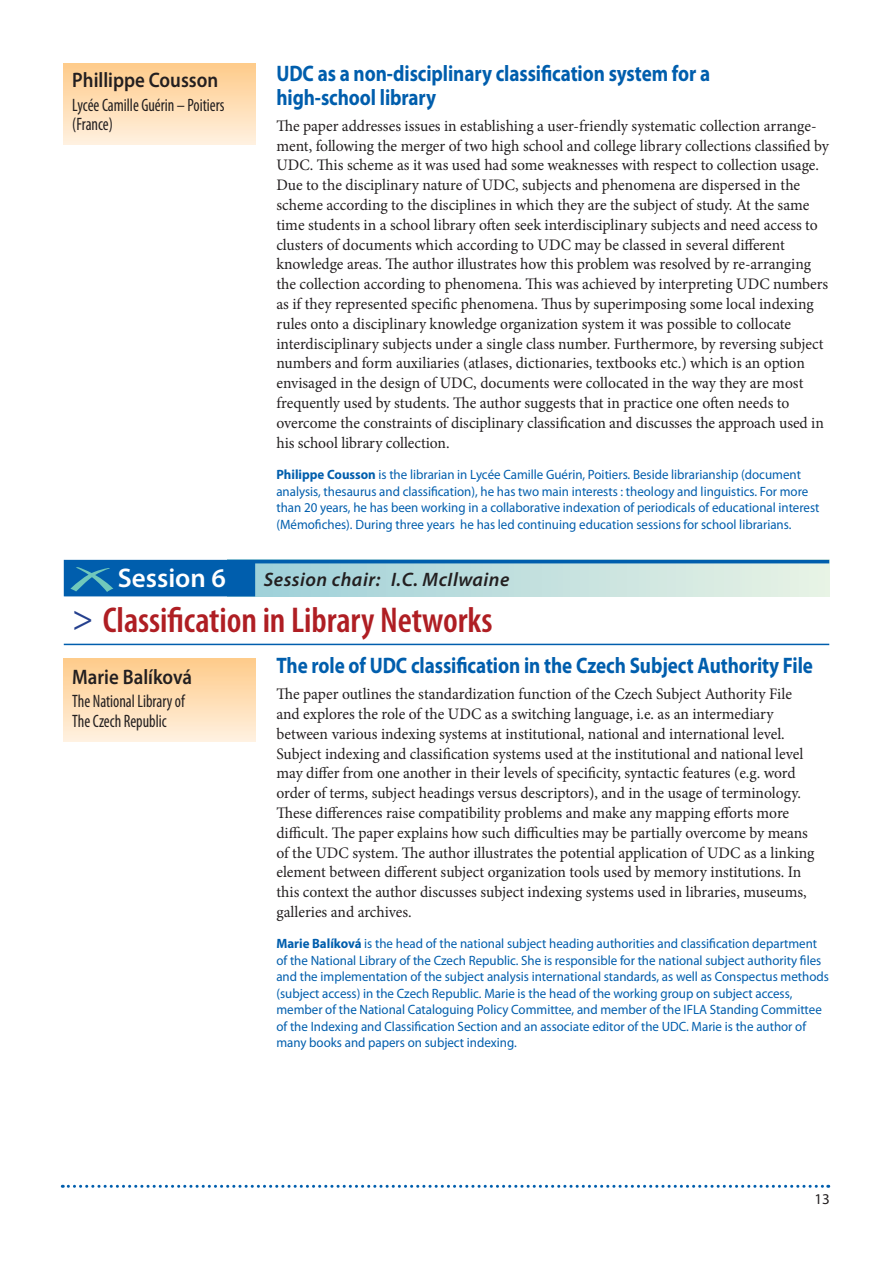
<style>
.page{position:relative;width:893px;height:1263px;background:#fff}
.page>*{position:absolute;margin:0;border:0;box-sizing:border-box;transform-origin:0 0}
.t1{font:600 condensed 36px "Myriad Pro";color:#af1e23}
.t2{font:600 27px "Myriad Pro";color:#fff}
.t3{font:700 22.5px/24px "Myriad Pro";letter-spacing:-.005em;color:#005ead;scale:.85 1}
.t4{font:600 21px "Myriad Pro";color:#231f20;scale:.9 1}
.t5{font:italic 600 19.5px "Myriad Pro";letter-spacing:.025em;color:#231f20}
.t6{font:condensed 18px/19.5px "Myriad Pro";color:#231f20;scale:.9 1}
.t7{font:16.05px/19.8px "Minion Pro";color:#231f20}
.t8{font:15px "Myriad Pro";color:#231f20}
.t9{font:13.5px/16.5px "Myriad Pro";color:#005ead;scale:.96 1}
.s1{font-weight:700}
.s2{font-weight:400;font-stretch:normal;color:#25408e}
</style>
<div class="page">
<svg style="left:62px;top:1185px;width:767px;height:3px"></svg>
<div style="left:64px;top:659px;width:191px;height:82px;background:linear-gradient(to bottom,#fecb8a,#fff0df)"></div>
<div style="left:64px;top:64px;width:191px;height:81px;background:linear-gradient(to bottom,#fecb8a,#fff1e0)"></div>
<svg style="left:64px;top:560px;width:765px;height:36px;background:#85b7ce"></svg>
<hr style="left:64px;top:644px;width:765px;height:1px;background:#005ead">
<h3 class="t4" style="left:72px;top:72px;width:164px">Phillippe Cousson</h3>
<p class="t6" style="left:72px;top:97px;width:171px">Lycée Camille Guérin – Poitiers (France)</p>
<h3 class="t3" style="left:276px;top:63px;width:512px">UDC as a non-disciplinary classification system for a high-school library</h3>
<p class="t7" style="left:276px;top:117px;width:554px">The paper addresses issues in establishing a user-friendly systematic collection arrange&shy;ment, following the merger of two high school and college library collections classified by UDC. This scheme as it was used had some weaknesses with respect to collection usage.<br>Due to the disciplinary nature of UDC, subjects and phenomena are dispersed in the scheme according to the disciplines in which they are the subject of study. At the same time students in a school library often seek interdisciplinary subjects and need access to clusters of documents which according to UDC may be classed in several different knowledge areas. The author illustrates how this problem was resolved by re-arranging the collection according to phenomena. This was achieved by interpreting UDC numbers as if they represented specific phenomena. Thus by superimposing some local indexing rules onto a disciplinary knowledge organization system it was possible to collocate interdisciplin ary subjects under a single class number. Furthermore, by reversing subject numbers and form auxiliaries (atlases, dictionaries, textbooks etc.) which is an option envisaged in the design of UDC, documents were collocated in the way they are most frequently used by students. The author suggests that in practice one often needs to overcome the constraints of disciplinary classification and discusses the approach used in his school library collection.</p>
<p class="t9" style="left:276px;top:467px;width:567px"><span class="s1">Philippe Cousson</span> is the librarian in Lycée Camille Guérin, Poitiers. Beside librarianship (document analysis, thesaurus and classification), he has two main interests : theology and linguistics. For more than 20 years, he has been working in a collaborative indexation of periodicals of educational interest (Mémofiches). During three years he has led continuing education sessions for school librarians.</p>
<h2 class="t2" style="left:118px;top:567px;width:110px">Session 6</h2>
<p class="t5" style="left:264px;top:572px;width:247px">Session chair: I.C. McIlwaine</p>
<h1 class="t1" style="left:72px;top:607px;width:422px"><span class="s2">&gt;</span> Classification in Library Networks</h1>
<h3 class="t4" style="left:72px;top:668px;width:135px">Marie Balíková</h3>
<p class="t6" style="left:72px;top:693px;width:127px">The National Library of<br>The Czech Republic</p>
<h3 class="t3" style="left:276px;top:655px;width:633px">The role of UDC classification in the Czech Subject Authority File</h3>
<p class="t7" style="left:276px;top:685px;width:540px">The paper outlines the standardization function of the Czech Subject Authority File and explores the role of the UDC as a switching language, i.e. as an intermediary between various indexing systems at institutional, national and international level.<br>Subject index ing and classification systems used at the institutional and national level may differ from one another in their levels of specificity, syntactic features (e.g. word order of terms, subject headings versus descriptors), and in the usage of terminology.<br>These differences raise compatibility problems and make any mapping efforts more difficult. The paper explains how such difficulties may be partially overcome by means of the UDC system. The author illustrates the potential application of UDC as a linking element between different subject organization tools used by memory institutions. In this context the author discusses subject indexing systems used in libraries, museums, galleries and archives.</p>
<p class="t9" style="left:276px;top:937px;width:577px"><span class="s1">Marie Balíková</span> is the head of the national subject heading authorities and classification department of the National Library of the Czech Republic. She is responsible for the national subject authority files and the implementation of the subject analysis international standards, as well as Conspectus methods (subject access) in the Czech Republic. Marie is the head of the working group on subject access, member of the National Cataloguing Policy Committee, and member of the IFLA Standing Committee of the Indexing and Classification Section and an associate editor of the UDC. Marie is the author of many books and papers on subject indexing.</p>
<p class="t8" style="left:814px;top:1193px;width:17px">13</p>
</div>
